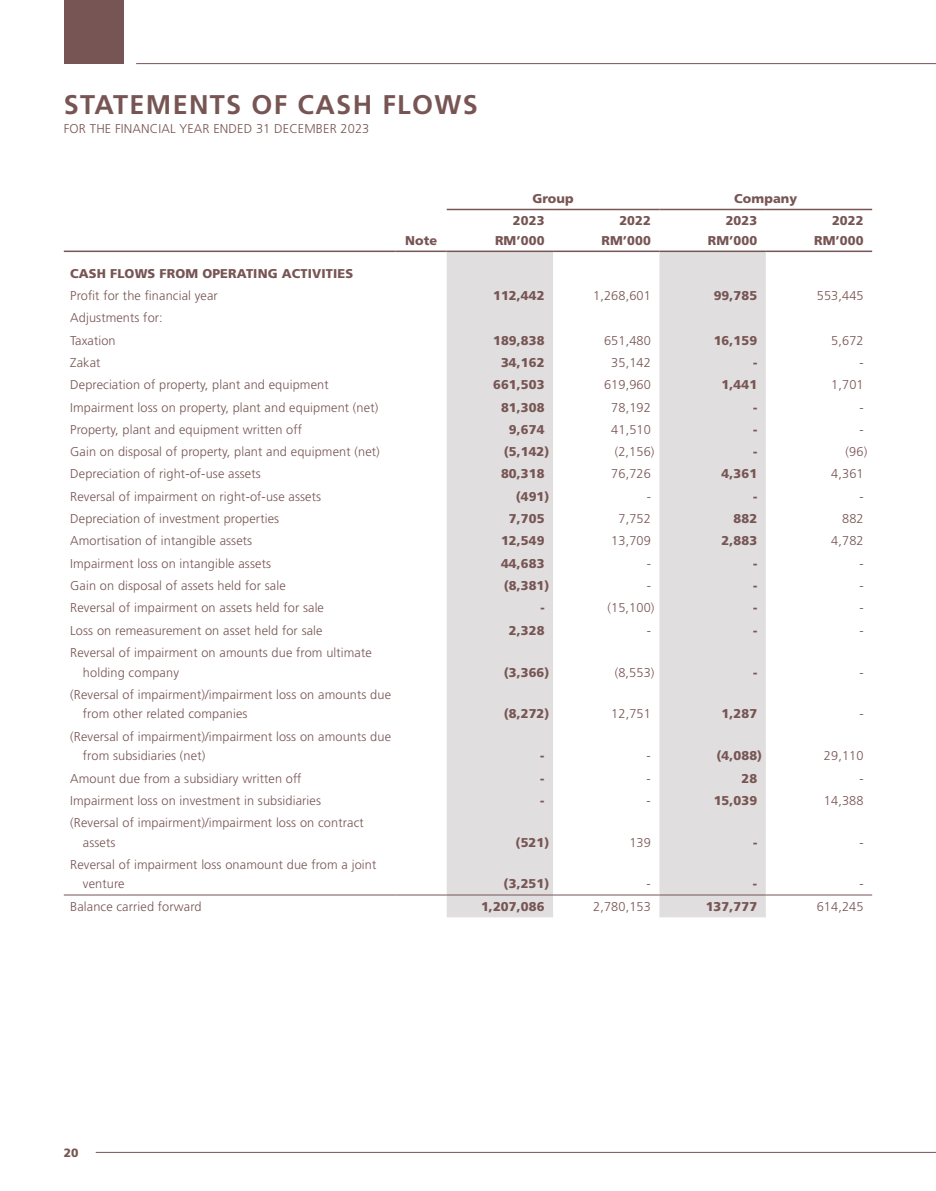
<style>
.page{position:relative;width:936px;height:1191px;background:#fff}
.page>*{position:absolute;margin:0;border:0;box-sizing:border-box;transform-origin:0 0}
.t1{font:700 27px "Frutiger LT Std";letter-spacing:.05em;color:#775554}
.t2{font:300 12.75px/19.5px "Frutiger LT Std";letter-spacing:.01em;color:#775554}
.t3{font:900 12.75px/19.5px "Frutiger LT Std";letter-spacing:.01em;color:#775554;text-align:right}
.t4{font:900 12px "Frutiger LT Std";color:#775554}
</style>
<div class="page">
<div style="left:64px;top:0;width:59px;height:64px;background:#775554"></div>
<hr style="left:96px;top:1152px;width:839px;height:1px;background:#775554">
<hr style="left:136px;top:63px;width:799px;height:1px;background:#775554">
<svg style="left:446px;top:252px;width:319px;height:665px;fill:#e0dede"></svg>
<hr style="left:64px;top:250px;width:331px;height:2px;background:#775554">
<hr style="left:395px;top:250px;width:51px;height:2px;background:#775554">
<hr style="left:446px;top:250px;width:107px;height:2px;background:#775554">
<hr style="left:553px;top:250px;width:106px;height:2px;background:#775554">
<hr style="left:659px;top:250px;width:106px;height:2px;background:#775554">
<hr style="left:765px;top:250px;width:107px;height:2px;background:#775554">
<hr style="left:446px;top:209px;width:107px;height:1px;background:#775554">
<hr style="left:553px;top:209px;width:106px;height:1px;background:#775554">
<hr style="left:659px;top:209px;width:106px;height:1px;background:#775554">
<hr style="left:765px;top:209px;width:107px;height:1px;background:#775554">
<hr style="left:64px;top:894px;width:331px;height:1px;background:#775554">
<hr style="left:395px;top:894px;width:51px;height:1px;background:#775554">
<hr style="left:446px;top:894px;width:107px;height:1px;background:#775554">
<hr style="left:553px;top:894px;width:106px;height:1px;background:#775554">
<hr style="left:659px;top:894px;width:106px;height:1px;background:#775554">
<hr style="left:765px;top:894px;width:107px;height:1px;background:#775554">
<h1 class="t1" style="left:64px;top:89px;width:415px">STATEMENTS OF CASH FLOWS</h1>
<p class="t2" style="left:64px;top:119px;width:307px">FOR THE FINANCIAL YEAR ENDED 31 DECEMBER 2023</p>
<p class="t3" style="left:405px;top:231px;width:34px">Note</p>
<p class="t3" style="left:532px;top:189px;width:43px">Group</p>
<p class="t3" style="left:734px;top:189px;width:65px">Company</p>
<p class="t3" style="left:495px;top:211px;width:51px">2023<br>RM’000</p>
<p class="t3" style="left:601px;top:211px;width:51px">2022<br>RM’000</p>
<p class="t3" style="left:707px;top:211px;width:51px">2023<br>RM’000</p>
<p class="t3" style="left:814px;top:211px;width:51px">2022<br>RM’000</p>
<p class="t3" style="left:70px;top:263px;width:284px">CASH FLOWS FROM OPERATING ACTIVITIES</p>
<p class="t2" style="left:70px;top:286px;width:149px">Profit for the financial year</p>
<p class="t3" style="left:493px;top:286px;width:53px">112,442</p>
<p class="t2" style="left:593px;top:286px;width:59px">1,268,601</p>
<p class="t3" style="left:713px;top:286px;width:45px">99,785</p>
<p class="t2" style="left:816px;top:286px;width:48px">553,445</p>
<p class="t2" style="left:70px;top:307px;width:94px;line-height:22.4px">Adjustments for:<br>Taxation</p>
<p class="t3" style="left:493px;top:330px;width:53px">189,838</p>
<p class="t2" style="left:604px;top:330px;width:48px">651,480</p>
<p class="t3" style="left:713px;top:330px;width:45px">16,159</p>
<p class="t2" style="left:831px;top:330px;width:34px">5,672</p>
<p class="t2" style="left:70px;top:353px;width:32px">Zakat</p>
<p class="t3" style="left:501px;top:352px;width:45px">34,162</p>
<p class="t2" style="left:611px;top:353px;width:41px">35,142</p>
<p class="t3" style="left:753px;top:352px;width:6px">-</p>
<p class="t2" style="left:859px;top:353px;width:6px">-</p>
<p class="t2" style="left:70px;top:375px;width:260px">Depreciation of property, plant and equipment</p>
<p class="t3" style="left:493px;top:375px;width:53px">661,503</p>
<p class="t2" style="left:604px;top:375px;width:48px">619,960</p>
<p class="t3" style="left:721px;top:375px;width:37px">1,441</p>
<p class="t2" style="left:831px;top:375px;width:34px">1,701</p>
<p class="t2" style="left:70px;top:397px;width:309px">Impairment loss on property, plant and equipment (net)</p>
<p class="t3" style="left:501px;top:397px;width:45px">81,308</p>
<p class="t2" style="left:611px;top:397px;width:41px">78,192</p>
<p class="t3" style="left:753px;top:397px;width:6px">-</p>
<p class="t2" style="left:859px;top:397px;width:6px">-</p>
<p class="t2" style="left:70px;top:420px;width:233px">Property, plant and equipment written off</p>
<p class="t3" style="left:509px;top:419px;width:37px">9,674</p>
<p class="t2" style="left:611px;top:420px;width:41px">41,510</p>
<p class="t3" style="left:753px;top:419px;width:6px">-</p>
<p class="t2" style="left:859px;top:420px;width:6px">-</p>
<p class="t2" style="left:70px;top:442px;width:311px">Gain on disposal of property, plant and equipment (net)</p>
<p class="t3" style="left:503px;top:442px;width:47px">(5,142)</p>
<p class="t2" style="left:614px;top:442px;width:41px">(2,156)</p>
<p class="t3" style="left:753px;top:442px;width:6px">-</p>
<p class="t2" style="left:845px;top:442px;width:23px">(96)</p>
<p class="t2" style="left:70px;top:464px;width:192px">Depreciation of right-of-use assets</p>
<p class="t3" style="left:501px;top:464px;width:45px">80,318</p>
<p class="t2" style="left:611px;top:464px;width:41px">76,726</p>
<p class="t3" style="left:721px;top:464px;width:37px">4,361</p>
<p class="t2" style="left:831px;top:464px;width:34px">4,361</p>
<p class="t2" style="left:70px;top:487px;width:252px">Reversal of impairment on right-of-use assets</p>
<p class="t3" style="left:515px;top:486px;width:35px">(491)</p>
<p class="t2" style="left:646px;top:487px;width:6px">-</p>
<p class="t3" style="left:753px;top:486px;width:6px">-</p>
<p class="t2" style="left:859px;top:487px;width:6px">-</p>
<p class="t2" style="left:70px;top:509px;width:210px">Depreciation of investment properties</p>
<p class="t3" style="left:509px;top:509px;width:37px">7,705</p>
<p class="t2" style="left:618px;top:509px;width:34px">7,752</p>
<p class="t3" style="left:733px;top:509px;width:25px">882</p>
<p class="t2" style="left:842px;top:509px;width:23px">882</p>
<p class="t2" style="left:70px;top:531px;width:183px">Amortisation of intangible assets</p>
<p class="t3" style="left:501px;top:531px;width:45px">12,549</p>
<p class="t2" style="left:611px;top:531px;width:41px">13,709</p>
<p class="t3" style="left:721px;top:531px;width:37px">2,883</p>
<p class="t2" style="left:831px;top:531px;width:34px">4,782</p>
<p class="t2" style="left:70px;top:554px;width:202px">Impairment loss on intangible assets</p>
<p class="t3" style="left:501px;top:553px;width:45px">44,683</p>
<p class="t2" style="left:646px;top:554px;width:6px">-</p>
<p class="t3" style="left:753px;top:553px;width:6px">-</p>
<p class="t2" style="left:859px;top:554px;width:6px">-</p>
<p class="t2" style="left:70px;top:576px;width:217px">Gain on disposal of assets held for sale</p>
<p class="t3" style="left:503px;top:576px;width:47px">(8,381)</p>
<p class="t2" style="left:646px;top:576px;width:6px">-</p>
<p class="t3" style="left:753px;top:576px;width:6px">-</p>
<p class="t2" style="left:859px;top:576px;width:6px">-</p>
<p class="t2" style="left:70px;top:598px;width:255px">Reversal of impairment on assets held for sale</p>
<p class="t3" style="left:540px;top:598px;width:6px">-</p>
<p class="t2" style="left:607px;top:598px;width:48px">(15,100)</p>
<p class="t3" style="left:753px;top:598px;width:6px">-</p>
<p class="t2" style="left:859px;top:598px;width:6px">-</p>
<p class="t2" style="left:70px;top:621px;width:254px">Loss on remeasurement on asset held for sale</p>
<p class="t3" style="left:509px;top:620px;width:37px">2,328</p>
<p class="t2" style="left:646px;top:621px;width:6px">-</p>
<p class="t3" style="left:753px;top:620px;width:6px">-</p>
<p class="t2" style="left:859px;top:621px;width:6px">-</p>
<p class="t2" style="left:83px;top:643px;width:290px;text-indent:-13px">Reversal of impairment on amounts due from ultimate holding company</p>
<p class="t3" style="left:503px;top:662px;width:47px">(3,366)</p>
<p class="t2" style="left:614px;top:662px;width:41px">(8,553)</p>
<p class="t3" style="left:753px;top:662px;width:6px">-</p>
<p class="t2" style="left:859px;top:662px;width:6px">-</p>
<p class="t2" style="left:83px;top:685px;width:309px;text-indent:-13px">(Reversal of impairment)/impairment loss on amounts due from other related companies</p>
<p class="t2" style="left:83px;top:726px;width:309px;text-indent:-13px">(Reversal of impairment)/impairment loss on amounts due from subsidiaries (net)</p>
<p class="t3" style="left:503px;top:704px;width:47px">(8,272)</p>
<p class="t2" style="left:611px;top:704px;width:41px">12,751</p>
<p class="t3" style="left:721px;top:704px;width:37px">1,287</p>
<p class="t2" style="left:859px;top:704px;width:6px">-</p>
<p class="t3" style="left:540px;top:746px;width:6px">-</p>
<p class="t2" style="left:646px;top:746px;width:6px">-</p>
<p class="t3" style="left:716px;top:746px;width:47px">(4,088)</p>
<p class="t2" style="left:823px;top:746px;width:41px">29,110</p>
<p class="t2" style="left:70px;top:768px;width:233px">Amount due from a subsidiary written off</p>
<p class="t3" style="left:540px;top:768px;width:6px">-</p>
<p class="t2" style="left:646px;top:768px;width:6px">-</p>
<p class="t3" style="left:741px;top:768px;width:17px">28</p>
<p class="t2" style="left:859px;top:768px;width:6px">-</p>
<p class="t2" style="left:70px;top:791px;width:252px">Impairment loss on investment in subsidiaries</p>
<p class="t3" style="left:540px;top:790px;width:6px">-</p>
<p class="t2" style="left:646px;top:791px;width:6px">-</p>
<p class="t3" style="left:713px;top:790px;width:45px">15,039</p>
<p class="t2" style="left:823px;top:791px;width:41px">14,388</p>
<p class="t2" style="left:83px;top:813px;width:282px;text-indent:-13px">(Reversal of impairment)/impairment loss on contract assets</p>
<p class="t3" style="left:515px;top:832px;width:35px">(521)</p>
<p class="t2" style="left:629px;top:832px;width:23px">139</p>
<p class="t3" style="left:753px;top:832px;width:6px">-</p>
<p class="t2" style="left:859px;top:832px;width:6px">-</p>
<p class="t2" style="left:83px;top:855px;width:295px;text-indent:-13px">Reversal of impairment loss onamount due from a joint venture</p>
<p class="t3" style="left:503px;top:874px;width:47px">(3,251)</p>
<p class="t2" style="left:646px;top:874px;width:6px">-</p>
<p class="t3" style="left:753px;top:874px;width:6px">-</p>
<p class="t2" style="left:859px;top:874px;width:6px">-</p>
<p class="t2" style="left:70px;top:896px;width:133px">Balance carried forward</p>
<p class="t3" style="left:481px;top:896px;width:65px">1,207,086</p>
<p class="t2" style="left:593px;top:896px;width:59px">2,780,153</p>
<p class="t3" style="left:705px;top:896px;width:53px">137,777</p>
<p class="t2" style="left:816px;top:896px;width:48px">614,245</p>
<p class="t4" style="left:64px;top:1145px;width:16px">20</p>
</div>
